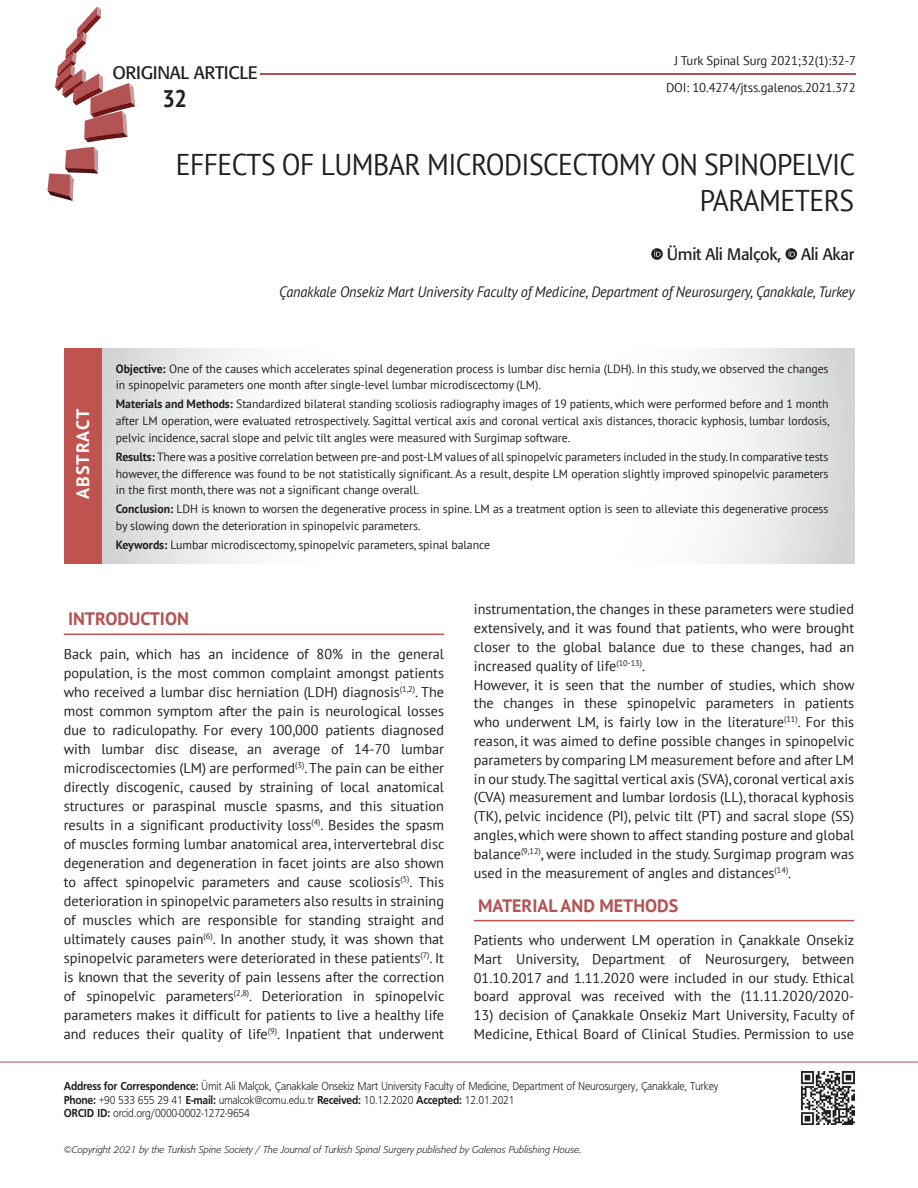
<style>
.page{position:relative;width:918px;height:1188px;background:#fff}
.page>*{position:absolute;margin:0;border:0;box-sizing:border-box;transform-origin:0 0}
.ANA_BASLIK{font:30px/36px "PT Sans";letter-spacing:-.02em;color:#231f20;text-align:right;scale:.92 1}
.t1{font:700 24px "PT Sans";color:#231f20;scale:.92 1}
.ARA_BASLIKkkkkk{font:700 18px "PT Sans";color:#b35353}
.t2{font:18px "Formata Tr";letter-spacing:-.015em;color:#231f20}
.t3{font:700 18px "PT Sans";letter-spacing:.05em;color:#fff}
.YAZARLAR{font:16.5px "Formata Tr";letter-spacing:-.02em;color:#231f20}
.KURUM_2{font:italic 15px "PT Sans";letter-spacing:-.01em;color:#231f20;scale:.95 1}
.YAZI{font:14.25px/19px "PT Sans";color:#231f20;text-align:justify}
.SAYFA_NO-C{font:12.75px "PT Sans";letter-spacing:-.01em;color:#231f20}
.OZET{font:12px/16.8px "PT Sans";letter-spacing:-.005em;color:#231f20}
.ADRES{font:12px "Frugal Normal Tr";letter-spacing:-.025em;color:#231f20;scale:.9 1}
.t4{font:9.75px "Formata Light Ita Tr";color:#231f20}
.s1{font-weight:700}
.s2{font-family:"Frugal Bold Tr"}
</style>
<div class="page">
<svg style="left:47px;top:7px;width:88px;height:194px"></svg>
<hr style="left:260px;top:73px;width:595px;height:1px;background:#b35353">
<hr style="left:0;top:1062px;width:918px;height:1px;background:#b35353">
<img style="left:801px;top:1071px;width:53px;height:53px">
<hr style="left:64px;top:634px;width:380px;height:1px;background:#c0524f">
<hr style="left:474px;top:920px;width:380px;height:1px;background:#c0524f">
<svg style="left:101px;top:349px;width:753px;height:215px"></svg>
<div style="left:64px;top:349px;width:37px;height:215px;background:#c0524f"></div>
<svg style="left:651px;top:248px;width:12px;height:12px"></svg>
<svg style="left:654px;top:250px;width:7px;height:7px"></svg>
<svg style="left:785px;top:248px;width:12px;height:12px"></svg>
<svg style="left:789px;top:250px;width:6px;height:7px"></svg>
<p class="t2" style="left:112px;top:62px;width:147px">ORIGINAL ARTICLE</p>
<h2 class="t1" style="left:163px;top:83px;width:28px">32</h2>
<p class="SAYFA_NO-C" style="left:675px;top:52px;width:183px">J Turk Spinal Surg 2021;32(1):32-7</p>
<p class="SAYFA_NO-C" style="left:666px;top:79px;width:191px">DOI: 10.4274/jtss.galenos.2021.372</p>
<p class="ANA_BASLIK" style="left:176px;top:146px;width:740px">EFFECTS OF LUMBAR MICRODISCECTOMY ON SPINOPELVIC<br>PARAMETERS</p>
<p class="YAZARLAR" style="left:667px;top:244px;width:189px">Ümit Ali Malçok, Ali Akar</p>
<p class="t3" style="left:71px;top:499px;width:92px;rotate:-90deg">ABSTRACT</p>
<p class="KURUM_2" style="left:279px;top:282px;width:607px">Çanakkale Onsekiz Mart University Faculty of Medicine, Department of Neurosurgery, Çanakkale, Turkey</p>
<p class="OZET" style="left:116px;top:360px;width:714px"><span class="s1">Objective:</span> One of the causes which accelerates spinal degeneration process is lumbar disc hernia (LDH). In this study, we observed the changes in spinopelvic parameters one month after single-level lumbar microdiscectomy (LM).</p>
<p class="OZET" style="left:116px;top:395px;width:715px;text-align:justify"><span class="s1">Materials and Methods:</span> Standardized bilateral standing scoliosis radiography images of 19 patients, which were performed before and 1 month after LM operation, were evaluated retrospectively. Sagittal vertical axis and coronal vertical axis distances, thoracic kyphosis, lumbar lordosis, pelvic incidence, sacral slope and pelvic tilt angles were measured with Surgimap software.</p>
<p class="OZET" style="left:116px;top:448px;width:714px;text-align:justify"><span class="s1">Results:</span> There was a positive correlation between pre-and post-LM values of all spinopelvic parameters included in the study. In comparative tests however, the difference was found to be not statistically significant. As a result, despite LM operation slightly improved spinopelvic parameters in the first month, there was not a significant change overall.</p>
<p class="OZET" style="left:116px;top:500px;width:714px"><span class="s1">Conclusion:</span> LDH is known to worsen the degenerative process in spine. LM as a treatment option is seen to alleviate this degenerative process by slowing down the deterioration in spinopelvic parameters.</p>
<p class="OZET" style="left:116px;top:536px;width:376px"><span class="s1">Keywords:</span> Lumbar microdiscectomy, spinopelvic parameters, spinal balance</p>
<p class="ARA_BASLIKkkkkk" style="left:68px;top:607px;width:122px">INTRODUCTION</p>
<p class="YAZI" style="left:64px;top:644px;width:382px">Back pain, which has an incidence of 80% in the general population, is the most common complaint amongst patients who received a lumbar disc herniation (LDH) diagnosis<sup>(1,2)</sup>. The most common symptom after the pain is neurological losses due to radiculopathy. For every 100,000 patients diagnosed with lumbar disc disease, an average of 14-70 lumbar microdiscectomies (LM) are performed<sup>(3)</sup>. The pain can be either directly discogenic, caused by straining of local anatomical structures or paraspinal muscle spasms, and this situation results in a significant productivity loss<sup>(4)</sup>. Besides the spasm of muscles forming lumbar anatomical area, intervertebral disc degeneration and degeneration in facet joints are also shown to affect spinopelvic parameters and cause scoliosis<sup>(5)</sup>. This deterioration in spinopelvic parameters also results in straining of muscles which are responsible for standing straight and ultimately causes pain<sup>(6)</sup>. In another study, it was shown that spinopelvic parameters were deteriorated in these patients<sup>(7)</sup>. It is known that the severity of pain lessens after the correction of spinopelvic parameters<sup>(2,8)</sup>. Deterioration in spinopelvic parameters makes it difficult for patients to live a healthy life and reduces their quality of life<sup>(9)</sup>. Inpatient that underwent</p>
<p class="YAZI" style="left:474px;top:600px;width:382px">instrumentation, the changes in these parameters were studied extensively, and it was found that patients, who were brought closer to the global balance due to these changes, had an increased quality of life<sup>(10-13)</sup>.</p>
<p class="YAZI" style="left:474px;top:675px;width:382px">However, it is seen that the number of studies, which show the changes in these spinopelvic parameters in patients who underwent LM, is fairly low in the literature<sup>(11)</sup>. For this reason, it was aimed to define possible changes in spinopelvic parameters by comparing LM measurement before and after LM in our study. The sagittal vertical axis (SVA), coronal vertical axis (CVA) measurement and lumbar lordosis (LL), thoracal kyphosis (TK), pelvic incidence (PI), pelvic tilt (PT) and sacral slope (SS) angles, which were shown to affect standing posture and global balance<sup>(9,12)</sup>, were included in the study. Surgimap program was used in the measurement of angles and distances<sup>(14)</sup>.</p>
<p class="ARA_BASLIKkkkkk" style="left:478px;top:893px;width:202px">MATERIAL AND METHODS</p>
<p class="YAZI" style="left:474px;top:930px;width:382px">Patients who underwent LM operation in Çanakkale Onsekiz Mart University, Department of Neurosurgery, between 01.10.2017 and 1.11.2020 were included in our study. Ethical board approval was received with the (11.11.2020/2020-</p>
<p class="YAZI" style="left:474px;top:1006px;width:382px">13) decision of Çanakkale Onsekiz Mart University, Faculty of<br>Medicine, Ethical Board of Clinical Studies. Permission to use</p>
<p class="ADRES" style="left:64px;top:1080px;width:729px"><span class="s2">Address for Correspondence:</span> Ümit Ali Malçok, Çanakkale Onsekiz Mart University Faculty of Medicine, Department of Neurosurgery, Çanakkale, Turkey</p>
<p class="ADRES" style="left:64px;top:1093px;width:502px"><span class="s2">Phone:</span> +90 533 655 29 41 <span class="s2">E-mail:</span> umalcok@comu.edu.tr <span class="s2">Received:</span> 10.12.2020 <span class="s2">Accepted:</span> 12.01.2021</p>
<p class="ADRES" style="left:64px;top:1107px;width:208px"><span class="s2">ORCID ID:</span> orcid.org/0000-0002-1272-9654</p>
<p class="t4" style="left:64px;top:1144px;width:519px">©Copyright 2021 by the Turkish Spine Society / The Journal of Turkish Spinal Surgery published by Galenos Publishing House.</p>
</div>
